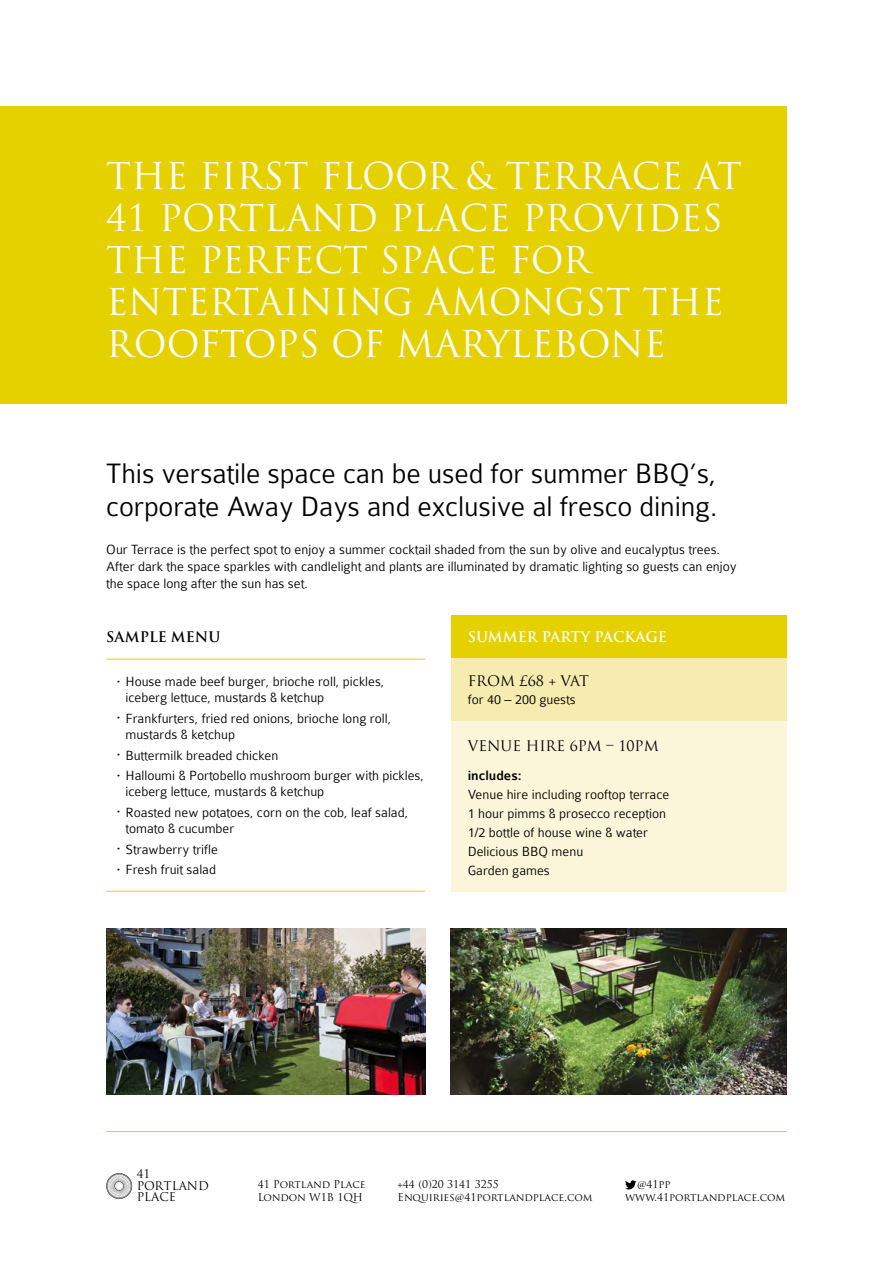
<style>
.page{position:relative;width:893px;height:1263px;background:#fff}
.page>*{position:absolute;margin:0;border:0;box-sizing:border-box;transform-origin:0 0}
.t1{font:36px/42px "Trajan Pro";color:#fff}
.t2{font:300 30px/33px "Colaborate";letter-spacing:-.005em;color:#000}
.t3{font:300 14.25px/18.9px "Colaborate";color:#000}
.t4{font:14.25px "Trajan Pro";color:#000}
.t5{font:700 14.25px "Trajan Pro";color:#fff}
.t6{font:700 14.25px "Trajan Pro";color:#000}
.t7{font:500 14.25px "Colaborate";color:#000}
.t8{font:11.7px/11.1px "Trajan Pro";color:#000}
.t9{font:10.5px/12.6px "Trajan Pro";color:#000}
</style>
<div class="page">
<img style="left:106px;top:928px;width:319px;height:166px">
<img style="left:451px;top:928px;width:336px;height:166px">
<hr style="left:106px;top:659px;width:319px;height:1px;background:#e6d100">
<hr style="left:106px;top:891px;width:319px;height:1px;background:#e6d100">
<div style="left:451px;top:658px;width:336px;height:63px;background:#f6ecaf"></div>
<div style="left:451px;top:721px;width:336px;height:170px;background:#fbf6da"></div>
<div style="left:0;top:106px;width:787px;height:298px;background:#e6d100"></div>
<svg style="left:625px;top:1180px;width:11px;height:9px"></svg>
<svg style="left:106px;top:1173px;width:26px;height:26px"></svg>
<hr style="left:106px;top:1131px;width:681px;height:1px;background:#e6d100">
<div style="left:451px;top:615px;width:336px;height:43px;background:#e6d100"></div>
<h1 class="t1" style="left:106px;top:154px;width:637px">THE FIRST FLOOR &amp; TERRACE AT<br>41 PORTLAND PLACE PROVIDES<br>THE PERFECT SPACE FOR<br>ENTERTAINING AMONGST THE<br>ROOFTOPS OF MARYLEBONE</h1>
<h2 class="t2" style="left:106px;top:457px;width:612px">This versatile space can be used for summer BBQ’s, corporate Away Days and exclusive al fresco dining.</h2>
<p class="t3" style="left:106px;top:541px;width:632px;line-height:17.1px">Our Terrace is the perfect spot to enjoy a summer cocktail shaded from the sun by olive and eucalyptus trees.<br>After dark the space sparkles with candlelight and plants are illuminated by dramatic lighting so guests can enjoy the space long after the sun has set.</p>
<p class="t6" style="left:106px;top:627px;width:116px">SAMPLE MENU</p>
<p class="t4" style="left:468px;top:672px;width:123px">FROM £68 + VAT</p>
<p class="t3" style="left:468px;top:690px;width:110px">for 40 – 200 guests</p>
<p class="t4" style="left:468px;top:737px;width:192px">VENUE HIRE 6PM – 10PM</p>
<p class="t5" style="left:468px;top:628px;width:201px">SUMMER PARTY PACKAGE</p>
<p class="t3" style="left:125px;top:673px;width:260px;line-height:16.5px;text-indent:-9px"><sup>•</sup> House made beef burger, brioche roll, pickles, iceberg lettuce, mustards &amp; ketchup</p>
<p class="t3" style="left:125px;top:710px;width:267px;line-height:16.5px;text-indent:-9px"><sup>•</sup> Frankfurters, fried red onions, brioche long roll, mustards &amp; ketchup</p>
<p class="t3" style="left:117px;top:746px;width:163px"><sup>•</sup> Buttermilk breaded chicken</p>
<p class="t3" style="left:125px;top:767px;width:300px;line-height:16.5px;text-indent:-9px"><sup>•</sup> Halloumi &amp; Portobello mushroom burger with pickles, iceberg lettuce, mustards &amp; ketchup</p>
<p class="t3" style="left:125px;top:804px;width:284px;line-height:16.5px;text-indent:-9px"><sup>•</sup> Roasted new potatoes, corn on the cob, leaf salad, tomato &amp; cucumber</p>
<p class="t3" style="left:117px;top:840px;width:103px"><sup>•</sup> Strawberry trifle</p>
<p class="t3" style="left:117px;top:860px;width:101px"><sup>•</sup> Fresh fruit salad</p>
<p class="t7" style="left:468px;top:768px;width:55px">includes:</p>
<p class="t3" style="left:468px;top:785px;width:203px">Venue hire including rooftop terrace<br>1 hour pimms &amp; prosecco reception<br>1/2 bottle of house wine &amp; water<br>Delicious BBQ menu<br>Garden games</p>
<p class="t8" style="left:137px;top:1168px;width:74px">41<br>PORTLAND<br>PLACE</p>
<p class="t9" style="left:258px;top:1178px;width:110px">41 Portland Place<br>London W1B 1QH</p>
<p class="t9" style="left:398px;top:1178px;width:196px">+44 (0)20 3141 3255<br>Enquiries@41portlandplace.com</p>
<p class="t9" style="left:625px;top:1178px;width:162px;text-indent:12px">@41pp www.41portlandplace.com</p>
</div>
